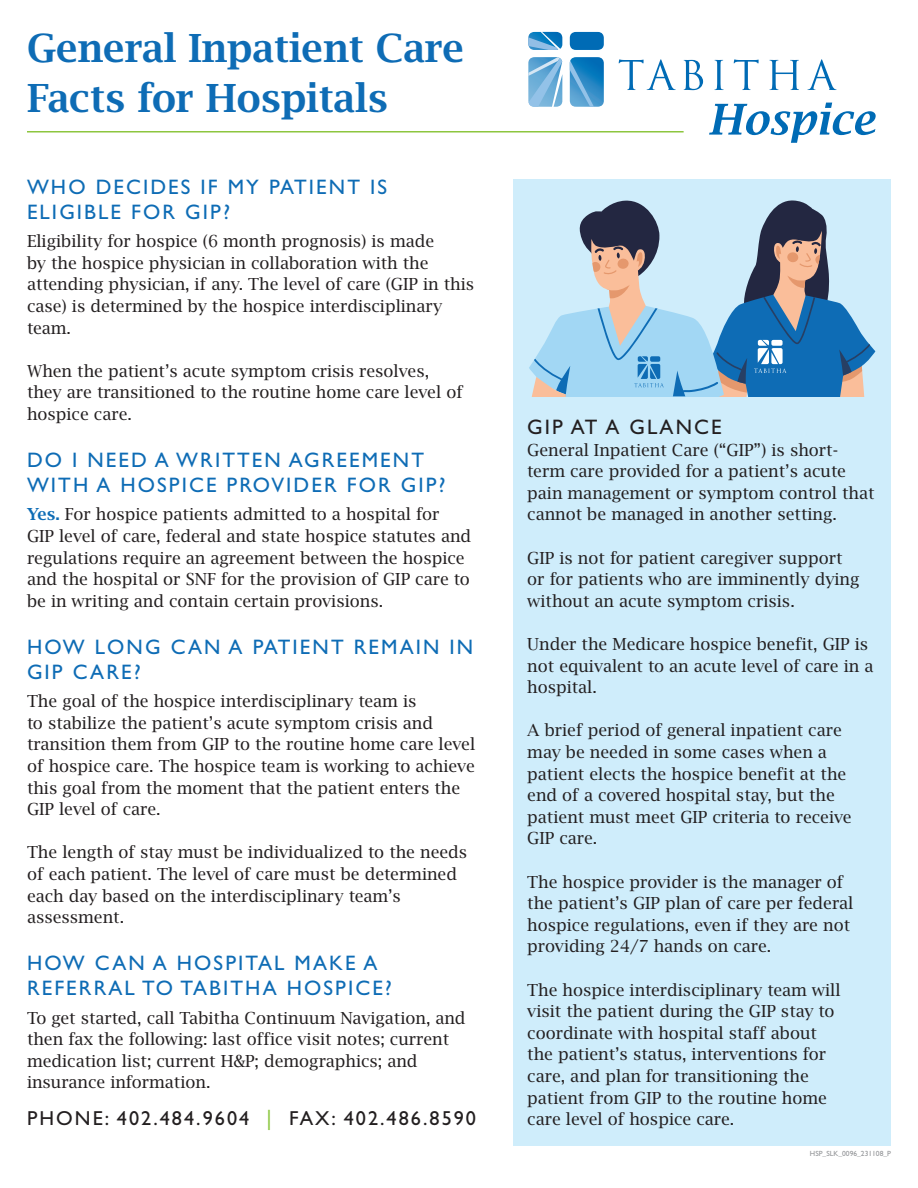
<style>
.page{position:relative;width:918px;height:1188px;background:#fff}
.page>*{position:absolute;margin:0;border:0;box-sizing:border-box;transform-origin:0 0}
.t1{font:42px/50.4px "Lucida Brig EFCEOP Dem Bol";color:#0e6cb5}
.t2{font:21px/25.2px "Gill Sans Std";letter-spacing:.1em;color:#0e6cb5}
.t3{font:21px "Gill Sans Std";letter-spacing:.1em;color:#231f20}
.t4{font:20.25px "Gill Sans Std";letter-spacing:.1em;color:#231f20}
.t5{font:18px/21.6px "Lucida Brig EFCEOP";color:#231f20}
.t6{font:7.5px "Gill Sans Std";color:#939598}
.s1{font-family:"Lucida Brig EFCEOP Dem Bol";color:#0e6cb5}
.s2{color:#8bc63e}
</style>
<div class="page">
<div style="left:513px;top:179px;width:378px;height:967px;background:#cfedfb"></div>
<svg style="left:734px;top:59px;width:25px;height:31px"></svg>
<svg style="left:619px;top:59px;width:57px;height:31px"></svg>
<svg style="left:807px;top:59px;width:30px;height:31px"></svg>
<svg style="left:684px;top:60px;width:19px;height:30px"></svg>
<svg style="left:715px;top:60px;width:9px;height:30px"></svg>
<svg style="left:769px;top:60px;width:30px;height:30px"></svg>
<img style="left:528px;top:32px;width:14px;height:5px">
<img style="left:542px;top:32px;width:20px;height:17px">
<img style="left:570px;top:57px;width:34px;height:50px">
<img style="left:570px;top:32px;width:34px;height:18px">
<svg style="left:528px;top:37px;width:30px;height:13px"></svg>
<svg style="left:570px;top:61px;width:24px;height:46px"></svg>
<svg style="left:528px;top:57px;width:34px;height:50px;background:#82b9de"></svg>
<svg style="left:709px;top:103px;width:167px;height:40px"></svg>
<hr style="left:27px;top:131px;width:657px;height:2px;background:#8dc63f">
<svg style="left:529px;top:200px;width:347px;height:196px"></svg>
<h1 class="t1" style="left:27px;top:25px;width:439px">General Inpatient Care<br>Facts for Hospitals</h1>
<p class="t2" style="left:27px;top:174px;width:362px">WHO DECIDES IF MY PATIENT IS<br>ELIGIBLE FOR GIP?</p>
<p class="t5" style="left:27px;top:231px;width:449px">Eligibility for hospice (6 month prognosis) is made<br>by the hospice physician in collaboration with the attending physician, if any. The level of care (GIP in this case) is determined by the hospice interdisciplinary team.</p>
<p class="t5" style="left:27px;top:361px;width:438px">When the patient’s acute symptom crisis resolves, they are transitioned to the routine home care level of hospice care.</p>
<p class="t2" style="left:27px;top:447px;width:420px">DO I NEED A WRITTEN AGREEMENT<br>WITH A HOSPICE PROVIDER FOR GIP?</p>
<p class="t5" style="left:27px;top:505px;width:446px"><span class="s1">Yes.</span> For hospice patients admitted to a hospital for<br>GIP level of care, federal and state hospice statutes and regulations require an agreement between the hospice and the hospital or SNF for the provision of GIP care to be in writing and contain certain provisions.</p>
<p class="t2" style="left:27px;top:634px;width:448px">HOW LONG CAN A PATIENT REMAIN IN<br>GIP CARE?</p>
<p class="t5" style="left:27px;top:691px;width:450px">The goal of the hospice interdisciplinary team is<br>to stabilize the patient’s acute symptom crisis and transition them from GIP to the routine home care level of hospice care. The hospice team is working to achieve this goal from the moment that the patient enters the GIP level of care.</p>
<p class="t5" style="left:27px;top:842px;width:442px">The length of stay must be individualized to the needs of each patient. The level of care must be determined each day based on the interdisciplinary team’s assessment.</p>
<p class="t2" style="left:27px;top:950px;width:366px">HOW CAN A HOSPITAL MAKE A<br>REFERRAL TO TABITHA HOSPICE?</p>
<p class="t5" style="left:27px;top:1008px;width:440px">To get started, call Tabitha Continuum Navigation, and then fax the following: last office visit notes; current medication list; current H&amp;P; demographics; and insurance information.</p>
<p class="t3" style="left:527px;top:415px;width:196px">GIP AT A GLANCE</p>
<p class="t5" style="left:527px;top:440px;width:349px">General Inpatient Care (“GIP”) is short&shy;term care provided for a patient’s acute pain management or symptom control that cannot be managed in another setting.</p>
<p class="t5" style="left:527px;top:548px;width:334px">GIP is not for patient caregiver support or for patients who are imminently dying without an acute symptom crisis.</p>
<p class="t5" style="left:527px;top:634px;width:348px">Under the Medicare hospice benefit, GIP is not equivalent to an acute level of care in a hospital.</p>
<p class="t5" style="left:527px;top:720px;width:326px">A brief period of general inpatient care may be needed in some cases when a patient elects the hospice benefit at the end of a covered hospital stay, but the patient must meet GIP criteria to receive GIP care.</p>
<p class="t5" style="left:527px;top:872px;width:328px">The hospice provider is the manager of the patient’s GIP plan of care per federal hospice regulations, even if they are not providing 24/7 hands on care.</p>
<p class="t5" style="left:527px;top:980px;width:315px">The hospice interdisciplinary team will visit the patient during the GIP stay to coordinate with hospital staff about the patient’s status, interventions for care, and plan for transitioning the patient from GIP to the routine home</p>
<p class="t4" style="left:27px;top:1107px;width:451px">PHONE: 402.484.9604 <span class="s2">|</span> FAX: 402.486.8590</p>
<p class="t5" style="left:527px;top:1109px;width:209px">care level of hospice care.</p>
<p class="t6" style="left:810px;top:1149px;width:83px">HSP_SLK_0096_231108_P</p>
</div>
